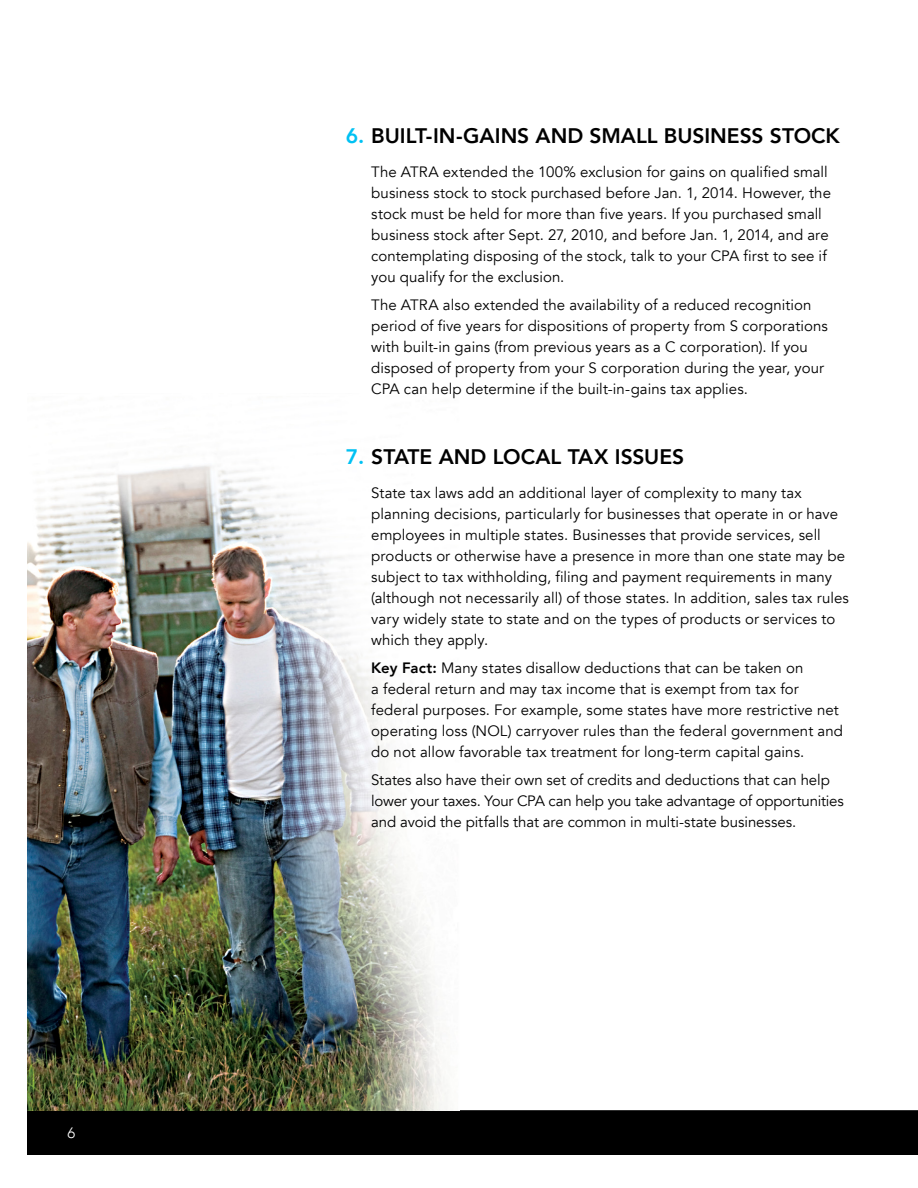
<style>
.page{position:relative;width:918px;height:1188px;background:#fff}
.page>*{position:absolute;margin:0;border:0;box-sizing:border-box;transform-origin:0 0}
.t1{font:800 21px "Avenir LT Com";letter-spacing:-.005em;color:#000}
.t2{font:15px/21px "Avenir LT Com";letter-spacing:.005em;color:#000}
.t3{font:300 15px "Avenir LT Com";color:#fff}
.s1{color:#00c1f3}
.s2{font-weight:800}
</style>
<div class="page">
<div style="left:27px;top:1110px;width:891px;height:45px;background:#000"></div>
<img style="left:27px;top:465px;width:420px;height:645px">
<p class="t3" style="left:67px;top:1124px;width:9px">6</p>
<h1 class="t1" style="left:346px;top:123px;width:161px"><span class="s1">6.</span> BUI LT-IN-GAINS</h1>
<h1 class="t1" style="left:536px;top:123px;width:155px">AN D SMALL BUSINESS</h1>
<h1 class="t1" style="left:770px;top:123px;width:72px">STOCK</h1>
<p class="t2" style="left:371px;top:162px;width:461px">The ATRA extended the 100% exclusion for gains on qualified small business stock to stock purchased before Jan. 1, 2014. However, the stock must be held for more than five years. If you purchased small business stock after Sept. 27, 2010, and before Jan. 1, 2014, and are contemplating disposing of the stock, talk to your CPA first to see if you qualify for the exclusion.</p>
<p class="t2" style="left:371px;top:294px;width:458px">The ATRA also extended the availability of a reduced recognition period of five years for dispositions of property from S corporations with built-in gains (from previous years as a C corporation). If you disposed of property from your S corporation during the year, your CPA can help determine if the built-in-gains tax applies.</p>
<h1 class="t1" style="left:346px;top:444px;width:282px"><span class="s1">7.</span> STATE AN D LOCAL TAX ISSUES</h1>
<p class="t2" style="left:371px;top:483px;width:479px">State tax laws add an additional layer of complexity to many tax planning decisions, particularly for businesses that operate in or have employees in multiple states. Businesses that provide services, sell products or otherwise have a presence in more than one state may be subject to tax withholding, filing and payment requirements in many (although not necessarily all) of those states. In addition, sales tax rules vary widely state to state and on the types of products or services to which they apply.</p>
<p class="t2" style="left:371px;top:657px;width:473px"><span class="s2">Key Fact:</span> Many states disallow deductions that can be taken on<br>a federal return and may tax income that is exempt from tax for federal purposes. For example, some states have more restrictive net operating loss (NOL) carryover rules than the federal government and do not allow favorable tax treatment for long-term capital gains.</p>
<p class="t2" style="left:371px;top:769px;width:474px">States also have their own set of credits and deductions that can help lower your taxes. Your CPA can help you take advantage of opportunities and avoid the pitfalls that are common in multi-state businesses.</p>
</div>
